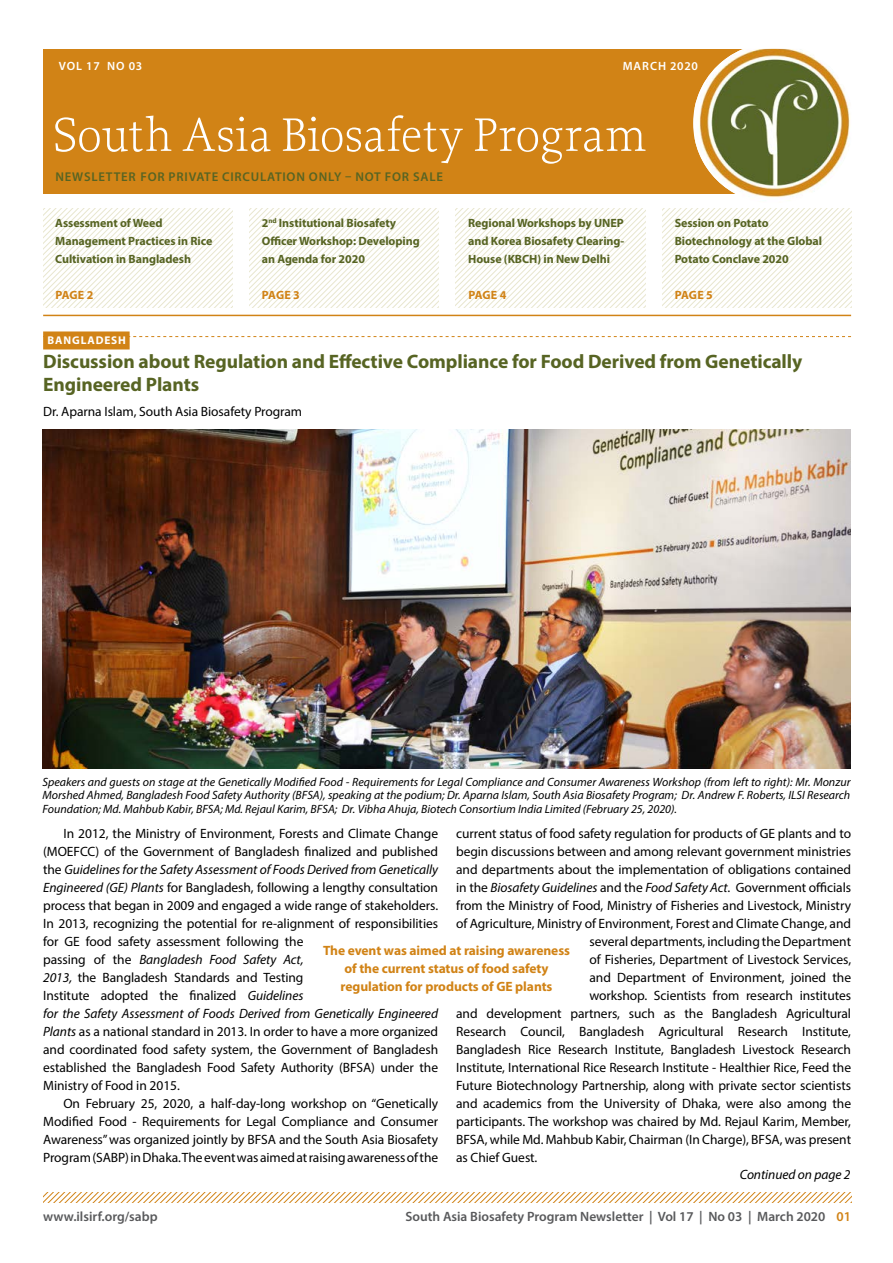
<style>
.page{position:relative;width:893px;height:1263px;background:#fff}
.page>*{position:absolute;margin:0;border:0;box-sizing:border-box;transform-origin:0 0}
.t1{font:700 19.5px/23.4px "Myriad Pro";letter-spacing:-.005em;color:#576423}
.t2{font:13.5px/18px "Myriad Pro";letter-spacing:-.005em;color:#000}
.t3{font:700 13.5px/18px "Myriad Pro";letter-spacing:-.005em;color:#d18316;text-align:center}
.t4{font:italic 13.5px "Myriad Pro";letter-spacing:-.005em;color:#000}
.t5{font:600 13.5px "Myriad Pro";color:#58595b}
.t6{font:600 12.75px "Myriad Pro";letter-spacing:.06em;color:#576423}
.t7{font:italic 12px/13.5px "Myriad Pro";color:#000;text-align:justify}
.t8{font:700 12px/18px "Myriad Pro";letter-spacing:-.005em;color:#576423}
.t9{font:700 12px "Myriad Pro";letter-spacing:-.01em;color:#d18316}
.t10{font:600 12px "Myriad Pro";letter-spacing:.075em;color:#fff}
.t11{font:700 11.25px "Myriad Pro";letter-spacing:.08em;color:#fff}
.s1{font-style:normal}
.s2{font-style:italic}
.s3{color:#d18316}
</style>
<div class="page">
<svg style="left:43px;top:209px;width:190px;height:99px"></svg>
<svg style="left:250px;top:209px;width:189px;height:99px"></svg>
<svg style="left:456px;top:209px;width:189px;height:99px"></svg>
<svg style="left:662px;top:209px;width:189px;height:99px"></svg>
<svg style="left:43px;top:1193px;width:808px;height:9px"></svg>
<div style="left:43px;top:49px;width:734px;height:145px;background:#d18316"></div>
<img style="left:695px;top:49px;width:155px;height:149px">
<svg style="left:55px;top:115px;width:590px;height:49px"></svg>
<hr style="left:43px;top:315px;width:808px;height:1px;background:#d18316">
<div style="left:43px;top:331px;width:87px;height:18px;background:#d18316"></div>
<svg style="left:130px;top:336px;width:721px;height:1px"></svg>
<img style="left:43px;top:429px;width:807px;height:339px">
<p class="t10" style="left:59px;top:58px;width:85px">VOL 17 NO 03</p>
<p class="t10" style="left:623px;top:58px;width:77px">MARCH 2020</p>
<p class="t6" style="left:55px;top:168px;width:389px">NEWSLETTER FOR PRIVATE CIRCULATION ONLY – NOT FOR SALE</p>
<p class="t8" style="left:55px;top:213px;width:159px">Assessment of Weed<br>Management Practices in Rice<br>Cultivation in Bangladesh</p>
<p class="t9" style="left:55px;top:287px;width:40px">PAGE 2</p>
<p class="t8" style="left:262px;top:213px;width:160px">2<sup>nd</sup> Institutional Biosafety<br>Officer Workshop: Developing an Agenda for 2020</p>
<p class="t9" style="left:262px;top:287px;width:40px">PAGE 3</p>
<p class="t8" style="left:468px;top:213px;width:158px;text-align:justify">Regional Workshops by UNEP and Korea Biosafety Clearing-House (KBCH) in New Delhi</p>
<p class="t9" style="left:468px;top:287px;width:40px">PAGE 4</p>
<p class="t8" style="left:675px;top:213px;width:149px">Session on Potato<br>Biotechnology at the Global<br>Potato Conclave 2020</p>
<p class="t9" style="left:675px;top:287px;width:40px">PAGE 5</p>
<p class="t11" style="left:48px;top:333px;width:80px">BANGLADESH</p>
<h1 class="t1" style="left:43px;top:349px;width:761px">Discussion about Regulation and Effective Compliance for Food Derived from Genetically<br>Engineered Plants</h1>
<p class="t2" style="left:43px;top:402px;width:261px">Dr. Aparna Islam, South Asia Biosafety Program</p>
<p class="t7" style="left:43px;top:775px;width:809px">Speakers and guests on stage at the Genetically Modified Food - Requirements for Legal Compliance and Consumer Awareness Workshop (from left to right): Mr. Monzur Morshed Ahmed, Bangladesh Food Safety Authority (BFSA), speaking at the podium; Dr. Aparna Islam, South Asia Biosafety Program; Dr. Andrew F. Roberts, ILSI Research Foundation; Md. Mahbub Kabir, BFSA; Md. Rejaul Karim, BFSA; Dr. Vibha Ahuja, Biotech Consortium India Limited (February 25, 2020).</p>
<p class="t2" style="left:456px;top:825px;width:396px">current status of food safety regulation for products of GE plants and to</p>
<p class="t2" style="left:456px;top:843px;width:396px">begin discussions between and among relevant government ministries</p>
<p class="t2" style="left:456px;top:861px;width:396px">and departments about the implementation of obligations contained</p>
<p class="t4" style="left:456px;top:879px;width:396px"><span class="s1">in the</span> Biosafety Guidelines <span class="s1">and the</span> Food Safety Act<span class="s1">. Government officials</span></p>
<p class="t2" style="left:456px;top:897px;width:396px">from the Ministry of Food, Ministry of Fisheries and Livestock, Ministry</p>
<p class="t2" style="left:456px;top:915px;width:396px">of Agriculture, Ministry of Environment, Forest and Climate Change, and</p>
<p class="t2" style="left:589px;top:933px;width:263px">several departments, including the Department</p>
<p class="t2" style="left:589px;top:951px;width:263px">of Fisheries, Department of Livestock Services,</p>
<p class="t2" style="left:589px;top:969px;width:263px">and Department of Environment, joined the</p>
<p class="t2" style="left:589px;top:986px;width:263px">workshop. Scientists from research institutes</p>
<p class="t2" style="left:456px;top:1004px;width:396px">and development partners, such as the Bangladesh Agricultural</p>
<p class="t2" style="left:456px;top:1022px;width:396px">Research Council, Bangladesh Agricultural Research Institute,</p>
<p class="t2" style="left:456px;top:1040px;width:396px">Bangladesh Rice Research Institute, Bangladesh Livestock Research</p>
<p class="t2" style="left:456px;top:1058px;width:396px">Institute, International Rice Research Institute - Healthier Rice, Feed the</p>
<p class="t2" style="left:456px;top:1076px;width:396px">Future Biotechnology Partnership, along with private sector scientists</p>
<p class="t2" style="left:456px;top:1094px;width:396px">and academics from the University of Dhaka, were also among the</p>
<p class="t2" style="left:456px;top:1112px;width:396px">participants. The workshop was chaired by Md. Rejaul Karim, Member,</p>
<p class="t2" style="left:456px;top:1130px;width:396px">BFSA, while Md. Mahbub Kabir, Chairman (In Charge), BFSA, was present</p>
<p class="t2" style="left:456px;top:1148px;width:83px">as Chief Guest.</p>
<p class="t2" style="left:43px;top:825px;width:396px;text-indent:20px">In 2012, the Ministry of Environment, Forests and Climate Change (MOEFCC) of the Government of Bangladesh finalized and published the <span class="s2">Guidelines for the Safety Assessment of Foods Derived from Genetically Engineered (GE) Plants</span> for Bangladesh, following a lengthy consultation process that began in 2009 and engaged a wide range of stakeholders.<br>In 2013, recognizing the potential for re-alignment of responsibilities for GE food safety assessment following the<br>passing of the <span class="s2">Bangladesh Food Safety Act,<br>2013,</span> the Bangladesh Standards and Testing<br>Institute adopted the finalized <span class="s2">Guidelines<br>for the Safety Assessment of Foods Derived from Genetically Engineered Plants</span> as a national standard in 2013. In order to have a more organized and coordinated food safety system, the Government of Bangladesh established the Bangladesh Food Safety Authority (BFSA) under the Ministry of Food in 2015.</p>
<p class="t2" style="left:43px;top:1095px;width:396px;text-align:justify;text-indent:20px">On February 25, 2020, a half-day-long workshop on “Genetically Modified Food - Requirements for Legal Compliance and Consumer Awareness” was organized jointly by BFSA and the South Asia Biosafety Program (SABP) in Dhaka. The event was aimed at raising awareness of the</p>
<p class="t3" style="left:323px;top:941px;width:248px">The event was aimed at raising awareness of the current status of food safety regulation for products of GE plants</p>
<p class="t4" style="left:740px;top:1166px;width:112px">Continued on page 2</p>
<p class="t5" style="left:43px;top:1208px;width:116px">www.ilsirf.org/sabp</p>
<p class="t5" style="left:405px;top:1208px;width:447px">South Asia Biosafety Program Newsletter | Vol 17 | No 03 | March 2020 <span class="s3">01</span></p>
</div>
